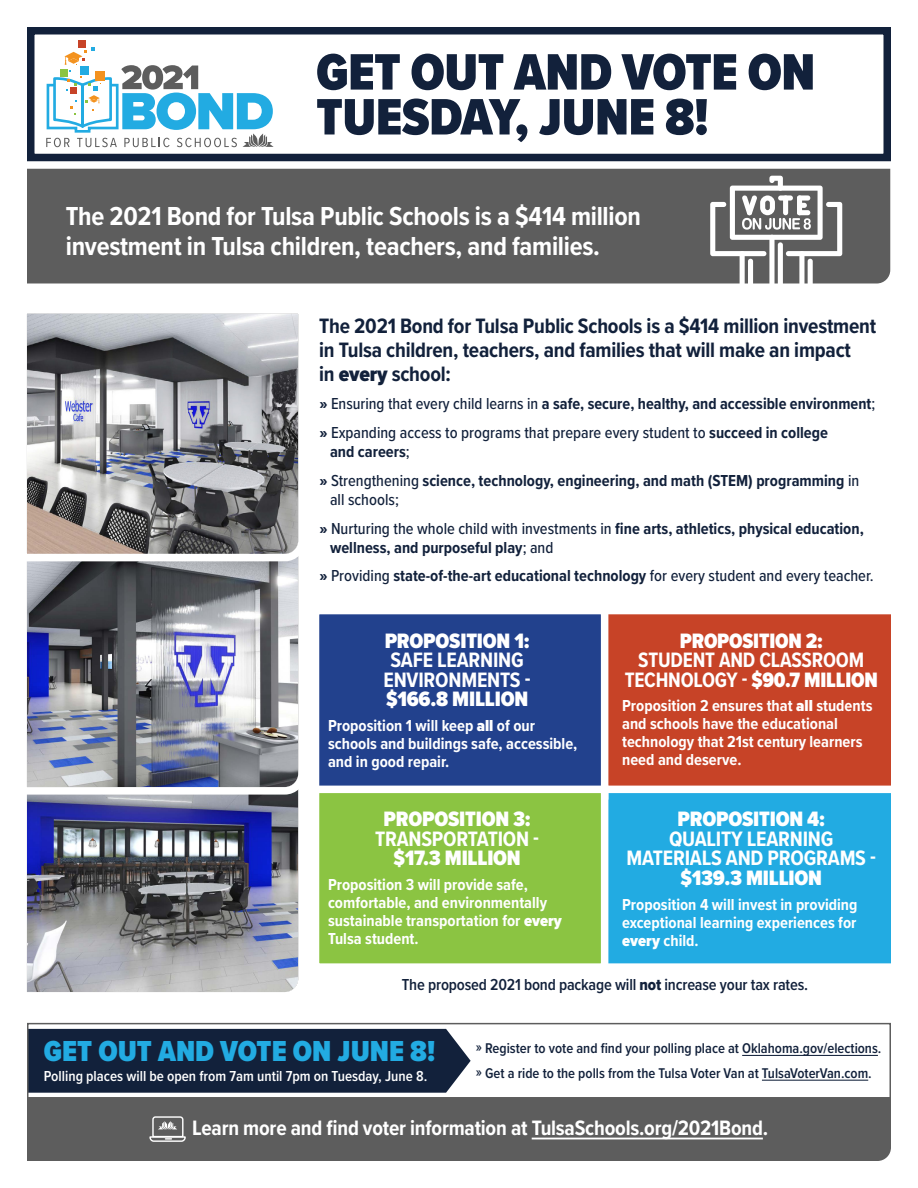
<style>
.page{position:relative;width:918px;height:1188px;background:#fff}
.page>*{position:absolute;margin:0;border:0;box-sizing:border-box;transform-origin:0 0}
.t1{font:900 53.1px "Proxima Nova Cond";letter-spacing:-.01em;color:#12213b}
.Subhead{font:900 30px "Proxima Nova Cond";color:#22abe2}
.t2{font:700 27px/30px "Proxima Nova Cond";letter-spacing:-.01em;color:#fff}
.Subhead_14_4pt{font:700 21.6px/19.5px "Proxima Nova Cond";letter-spacing:-.01em;color:#fff;text-align:center}
.Subhead_14_4pt-2{font:700 21.6px/24px "Proxima Nova Cond";letter-spacing:-.01em;color:#12213b}
.Subhead_14_4pt-3{font:900 21.6px/19.5px "Proxima Nova Cond";letter-spacing:-.01em;color:#fff;text-align:center}
.school_Text{font:700 16.5px/18px "Proxima Nova Cond";color:#fff}
.reg_Bullets{font:700 16.5px/19.5px "Proxima Nova Cond";color:#12213b}
.reg_Bullets-2{font:500 16.5px/19.5px "Proxima Nova Cond";color:#12213b}
.Subhead_14_4pt-4{font:600 16.5px "Proxima Nova Cond";letter-spacing:-.01em;color:#12213b}
.t3{font:600 15px "Proxima Nova Cond";color:#fff}
.t4{font:600 14.7px "Proxima Nova Cond";color:#12213b}
.s1{font-weight:900}
.s2{font-family:"Proxima Nova Cond Extrabld";font-weight:400}
.s3{font-weight:500}
.s4{font-weight:700}
</style>
<div class="page">
<div style="left:30px;top:1029px;width:441px;height:64px;background:#12213b"></div>
<div style="left:612px;top:614px;width:279px;height:168px;background:#c74327"></div>
<svg style="left:612px;top:782px;width:279px;height:182px;background:#2facdf"></svg>
<img style="left:27px;top:798px;width:272px;height:194px">
<div style="left:27px;top:1023px;width:864px;height:76px;border:2px solid #5d5d5d"></div>
<div style="left:27px;top:1097px;width:864px;height:64px;background:#5d5d5d"></div>
<div style="left:27px;top:27px;width:864px;height:134px;background:#fff;border:8px solid #12213b"></div>
<div style="left:27px;top:169px;width:863px;height:114px;background:#5d5d5d"></div>
<svg style="left:149px;top:1116px;width:37px;height:27px"></svg>
<hr style="left:532px;top:1138px;width:231px;height:1px;background:#fff">
<img style="left:27px;top:565px;width:272px;height:233px">
<svg style="left:27px;top:313px;width:272px;height:252px;background:#959598"></svg>
<hr style="left:742px;top:1055px;width:136px;height:1px;background:#12213b">
<hr style="left:762px;top:1080px;width:106px;height:1px;background:#12213b">
<svg style="left:710px;top:176px;width:132px;height:108px"></svg>
<div style="left:319px;top:614px;width:293px;height:168px;background:#22418d"></div>
<svg style="left:319px;top:782px;width:293px;height:182px;background:#8fc552"></svg>
<div style="left:78px;top:40px;width:7px;height:8px;background:#c74327"></div>
<svg style="left:46px;top:48px;width:228px;height:99px"></svg>
<p class="t1" style="left:316px;top:33px;width:501px">GET OUT AND VOTE ON</p>
<p class="t1" style="left:316px;top:78px;width:394px">TUESDAY, JUNE 8!</p>
<p class="t2" style="left:66px;top:200px;width:577px">The 2021 Bond for Tulsa Public Schools is a $414 million investment in Tulsa children, teachers, and families.</p>
<p class="Subhead_14_4pt-2" style="left:319px;top:313px;width:559px">The 2021 Bond for Tulsa Public Schools is a $414 million investment in Tulsa children, teachers, and families that will make an impact<br>in <span class="s1">every</span> school:</p>
<p class="reg_Bullets" style="left:319px;top:394px;width:557px"><span class="s2">»</span> <span class="s3">Ensuring that every child learns in</span> a safe, secure, healthy, and accessible environment<span class="s3">;</span></p>
<p class="reg_Bullets-2" style="left:330px;top:422px;width:500px;text-indent:-11px"><span class="s2">»</span> Expanding access to programs that prepare every student to <span class="s4">succeed in college and careers</span>;</p>
<p class="reg_Bullets" style="left:330px;top:470px;width:531px;text-indent:-11px"><span class="s2">»</span> <span class="s3">Strengthening</span> science, technology, engineering, and math (STEM) programming <span class="s3">in all schools;</span></p>
<p class="reg_Bullets" style="left:330px;top:518px;width:535px;text-indent:-11px"><span class="s2">»</span> <span class="s3">Nurturing the whole child with investments in</span> fine arts, athletics, physical education, wellness, and purposeful play<span class="s3">; and</span></p>
<p class="reg_Bullets-2" style="left:319px;top:566px;width:556px"><span class="s2">»</span> Providing <span class="s4">state-of-the-art educational technology</span> for every student and every teacher.</p>
<p class="Subhead_14_4pt-3" style="left:384px;top:631px;width:149px">PROPOSITION 1:<br><span class="s4">SAFE LEARNING<br>ENVIRONMENTS - </span>$166.8 MILLION</p>
<p class="school_Text" style="left:328px;top:716px;width:251px">Proposition 1 will keep <span class="s1">all</span> of our schools and buildings safe, accessible, and in good repair.</p>
<p class="Subhead_14_4pt" style="left:625px;top:630px;width:255px"><span class="s1">PROPOSITION 2:<br></span>STUDENT AND CLASSROOM<br>TECHNOLOGY - <span class="s1">$90.7 MILLION</span></p>
<p class="school_Text" style="left:622px;top:697px;width:252px">Proposition 2 ensures that <span class="s1">all</span> students and schools have the educational technology that 21st century learners need and deserve.</p>
<p class="Subhead_14_4pt-3" style="left:375px;top:809px;width:166px">PROPOSITION 3:<br><span class="s4">TRANSPORTATION - </span>$17.3 MILLION</p>
<p class="school_Text" style="left:328px;top:875px;width:235px">Proposition 3 will provide safe, comfortable, and environmentally sustainable transportation for <span class="s1">every<br></span>Tulsa student.</p>
<p class="Subhead_14_4pt" style="left:627px;top:809px;width:251px"><span class="s1">PROPOSITION 4:<br></span>QUALITY LEARNING<br>MATERIALS AND PROGRAMS - <span class="s1">$139.3 MILLION</span></p>
<p class="school_Text" style="left:622px;top:895px;width:237px;text-align:justify">Proposition 4 will invest in providing exceptional learning experiences for <span class="s1">every</span> child.</p>
<p class="Subhead_14_4pt-4" style="left:402px;top:972px;width:408px">The proposed 2021 bond package will <span class="s2">not</span> increase your tax rates.</p>
<p class="Subhead" style="left:44px;top:1029px;width:393px">GET OUT AND VOTE ON JUNE 8!</p>
<p class="t3" style="left:44px;top:1065px;width:385px">Polling places will be open from 7am until 7pm on Tuesday, June 8.</p>
<p class="t4" style="left:476px;top:1038px;width:407px">» Register to vote and find your polling place at Oklahoma.gov/elections.</p>
<p class="t4" style="left:476px;top:1062px;width:397px">» Get a ride to the polls from the Tulsa Voter Van at TulsaVoterVan.com.</p>
<p class="Subhead_14_4pt" style="left:192px;top:1118px;width:578px">Learn more and find voter information at TulsaSchools.org/2021Bond.</p>
</div>
